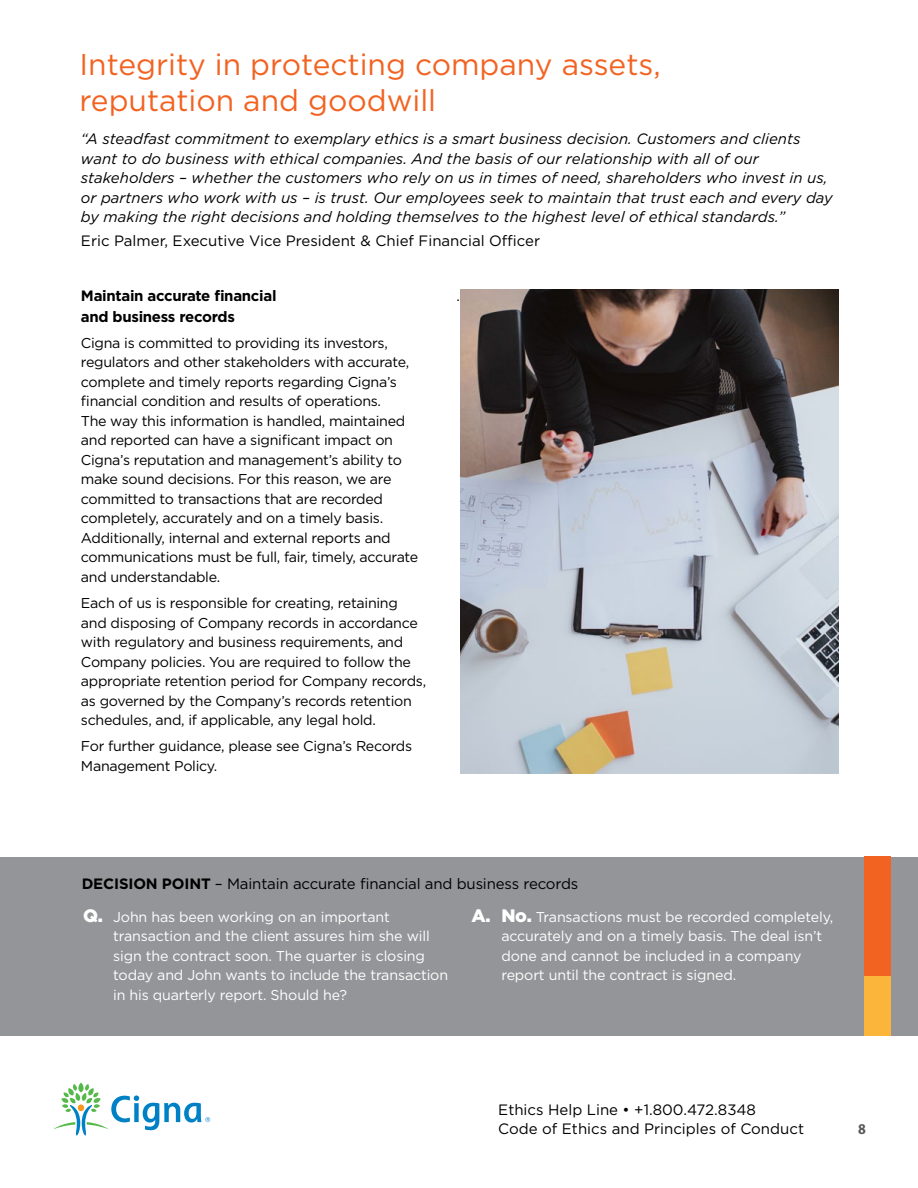
<style>
.page{position:relative;width:918px;height:1188px;background:#fff}
.page>*{position:absolute;margin:0;border:0;box-sizing:border-box;transform-origin:0 0}
.t1{font:30px/36px "Gotham";color:#f26322}
.t2{font:italic 15px/19.5px "Gotham";color:#000}
.t3{font:15px/19.5px "Gotham";color:#000}
.t4{font:700 15px/21px "Gotham";letter-spacing:-.02em;color:#000}
.t5{font:700 semi-condensed 15px "Myriad Pro";color:#58595b}
.t6{font:14.25px/19.5px "Gotham";letter-spacing:-.02em;color:#000}
.t7{font:14.25px/19.5px "Gotham";letter-spacing:-.01em;color:#fff}
.s1{font-weight:700}
.s2{font-weight:900;font-size:18px}
</style>
<div class="page">
<svg style="left:54px;top:1083px;width:156px;height:52px"></svg>
<div style="left:0;top:857px;width:918px;height:179px;background:#939598"></div>
<img style="left:461px;top:290px;width:378px;height:483px">
<div style="left:864px;top:857px;width:26px;height:119px;background:#f26322"></div>
<div style="left:864px;top:976px;width:26px;height:60px;background:#fcb53b"></div>
<h1 class="t1" style="left:79px;top:46px;width:583px">Integrity in protecting company assets, reputation and goodwill</h1>
<p class="t2" style="left:81px;top:129px;width:753px">“A steadfast commitment to exemplary ethics is a smart business decision. Customers and clients want to do business with ethical companies. And the basis of our relationship with all of our stakeholders – whether the customers who rely on us in times of need, shareholders who invest in us, or partners who work with us – is trust. Our employees seek to maintain that trust each and every day by making the right decisions and holding themselves to the highest level of ethical standards.”</p>
<p class="t3" style="left:81px;top:231px;width:461px">Eric Palmer, Executive Vice President &amp; Chief Financial Officer</p>
<p class="t4" style="left:81px;top:284px;width:197px">Maintain accurate financial and business records</p>
<p class="t6" style="left:81px;top:333px;width:339px">Cigna is committed to providing its investors, regulators and other stakeholders with accurate, complete and timely reports regarding Cigna’s financial condition and results of operations.<br>The way this information is handled, maintained and reported can have a significant impact on Cigna’s reputation and management’s ability to make sound decisions. For this reason, we are committed to transactions that are recorded completely, accurately and on a timely basis.<br>Additionally, internal and external reports and communications must be full, fair, timely, accurate and understandable.</p>
<p class="t6" style="left:81px;top:593px;width:347px">Each of us is responsible for creating, retaining and disposing of Company records in accordance with regulatory and business requirements, and Company policies. You are required to follow the appropriate retention period for Company records, as governed by the Company’s records retention schedules, and, if applicable, any legal hold.</p>
<p class="t6" style="left:81px;top:736px;width:333px">For further guidance, please see Cigna’s Records<br>Management Policy.</p>
<p class="t6" style="left:457px;top:285px;width:5px">.</p>
<p class="t3" style="left:82px;top:874px;width:498px"><span class="s1">Decision Point</span> – Maintain accurate financial and business records</p>
<p class="t7" style="left:113px;top:907px;width:336px;text-indent:-30px"><span class="s2">Q.</span> John has been working on an important transaction and the client assures him she will sign the contract soon. The quarter is closing today and John wants to include the transaction in his quarterly report. Should he?</p>
<p class="t7" style="left:501px;top:907px;width:333px;text-indent:-30px"><span class="s2">A. No.</span> Transactions must be recorded completely, accurately and on a timely basis. The deal isn’t done and cannot be included in a company report until the contract is signed.</p>
<p class="t3" style="left:498px;top:1099px;width:307px">Ethics Help Line • +1.800.472.8348<br>Code of Ethics and Principles of Conduct</p>
<p class="t5" style="left:858px;top:1121px;width:9px">8</p>
</div>
